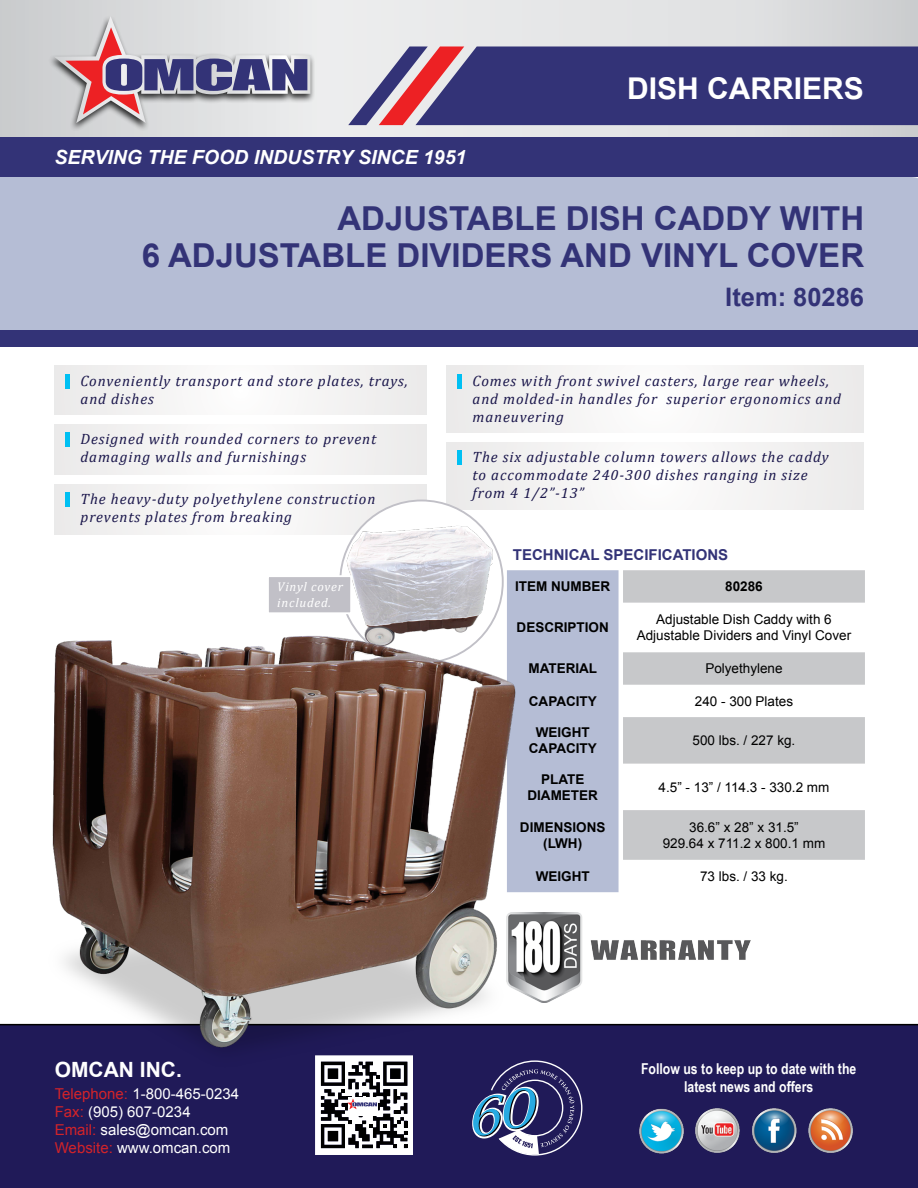
<style>
.page{position:relative;width:918px;height:1188px;background:#fff}
.page>*{position:absolute;margin:0;border:0;box-sizing:border-box;transform-origin:0 0}
.t1{font:700 33px/36.6px "Arial";color:#337;text-align:right}
.t2{font:700 30px "Arial";color:#fff}
.t3{font:700 25.5px "Arial";color:#337}
.t4{font:700 21px "Arial";color:#fff}
.t5{font:italic 700 19.5px "Arial";color:#fff}
.t6{font:italic 15px/18px "Cambria";letter-spacing:.06em;color:#1a164b}
.t7{font:15px/18px "Arial";color:#fff}
.t8{font:700 15px/18px "Arial Narrow";color:#fff;text-align:center}
.t9{font:700 15px "Arial";color:#337}
.t10{font:13.5px/16.2px "Arial";color:#000;text-align:center}
.t11{font:700 13.5px/16.2px "Arial";color:#000;text-align:center}
.t12{font:italic 12.75px/15.3px "Cambria";letter-spacing:.06em;color:#fff}
.s1{color:#d2232a}
</style>
<div class="page">
<div style="left:54px;top:425px;width:372px;height:49px;background:#f4f3f3"></div>
<div style="left:54px;top:366px;width:372px;height:48px;background:#f4f3f3"></div>
<div style="left:0;top:176px;width:918px;height:154px;background:#b5bdd5"></div>
<div style="left:0;top:330px;width:918px;height:17px;background:#337"></div>
<svg style="left:0;top:0;width:918px;height:137px;background:#dedfe0"></svg>
<div style="left:0;top:137px;width:918px;height:39px;background:#337"></div>
<svg style="left:348px;top:46px;width:570px;height:79px;background:#4d457f"></svg>
<div style="left:48px;top:14px;width:268px;height:117px;background:#000;opacity:.8"></div>
<svg style="left:54px;top:16px;width:256px;height:107px;background:#b8adba"></svg>
<img style="left:543px;top:913px;width:208px;height:90px">
<hr style="left:65px;top:375px;width:4px;height:14px;background:#00c0f3">
<div style="left:507px;top:570px;width:112px;height:322px;background:#b5bdd5"></div>
<svg style="left:623px;top:570px;width:242px;height:290px;fill:#c7c8ca"></svg>
<hr style="left:65px;top:432px;width:4px;height:15px;background:#00c0f3">
<div style="left:54px;top:485px;width:372px;height:49px;background:#f5f4f4"></div>
<hr style="left:65px;top:492px;width:4px;height:15px;background:#00c0f3">
<div style="left:446px;top:442px;width:418px;height:67px;background:#f4f3f3"></div>
<div style="left:446px;top:366px;width:418px;height:66px;background:#f4f3f3"></div>
<hr style="left:457px;top:375px;width:4px;height:14px;background:#00c0f3">
<hr style="left:457px;top:450px;width:4px;height:15px;background:#00c0f3">
<div style="left:0;top:1024px;width:918px;height:164px;background:#201a58"></div>
<img style="left:636px;top:1097px;width:239px;height:66px">
<svg style="left:472px;top:1060px;width:110px;height:96px;background:#4a5282"></svg>
<svg style="left:315px;top:1090px;width:98px;height:65px"></svg>
<img style="left:340px;top:501px;width:163px;height:87px">
<img style="left:27px;top:588px;width:516px;height:502px">
<div style="left:267px;top:575px;width:85px;height:39px;background:#c1c0c7;border:2px solid #fff"></div>
<h3 class="t5" style="left:54px;top:144px;width:414px">SERVING THE FOOD INDUSTRY SINCE 1951</h3>
<h2 class="t2" style="left:627px;top:68px;width:238px">DISH CARRIERS</h2>
<h1 class="t1" style="left:142px;top:201px;width:724px">ADJUSTABLE DISH CADDY WITH<br>6 ADJUSTABLE DIVIDERS AND VINYL COVER</h1>
<h3 class="t3" style="left:725px;top:280px;width:140px">Item: 80286</h3>
<p class="t6" style="left:81px;top:371px;width:329px">Conveniently transport and store plates, trays, and dishes</p>
<p class="t6" style="left:81px;top:429px;width:297px">Designed with rounded corners to prevent damaging walls and furnishings</p>
<p class="t6" style="left:81px;top:489px;width:296px">The heavy-duty polyethylene construction prevents plates from breaking</p>
<p class="t12" style="left:277px;top:579px;width:67px">Vinyl cover included.</p>
<p class="t6" style="left:473px;top:371px;width:370px">Comes with front swivel casters, large rear wheels, and molded-in handles for superior ergonomics and maneuvering</p>
<p class="t6" style="left:473px;top:447px;width:358px">The six adjustable column towers allows the caddy to accommodate 240-300 dishes ranging in size from 4 1/2”-13”</p>
<p class="t9" style="left:513px;top:544px;width:217px">TECHNICAL SPECIFICATIONS</p>
<p class="t11" style="left:515px;top:579px;width:97px">ITEM NUMBER</p>
<p class="t11" style="left:725px;top:579px;width:39px">80286</p>
<p class="t11" style="left:517px;top:620px;width:94px">DESCRIPTION</p>
<p class="t10" style="left:637px;top:612px;width:216px">Adjustable Dish Caddy with 6<br>Adjustable Dividers and Vinyl Cover</p>
<p class="t11" style="left:528px;top:661px;width:70px">MATERIAL</p>
<p class="t10" style="left:705px;top:661px;width:79px">Polyethylene</p>
<p class="t11" style="left:529px;top:693px;width:69px">CAPACITY</p>
<p class="t10" style="left:695px;top:693px;width:100px">240 - 300 Plates</p>
<p class="t11" style="left:529px;top:725px;width:69px">WEIGHT<br>CAPACITY</p>
<p class="t10" style="left:693px;top:733px;width:104px">500 lbs. / 227 kg.</p>
<p class="t11" style="left:527px;top:771px;width:72px">PLATE<br>DIAMETER</p>
<p class="t10" style="left:659px;top:779px;width:172px">4.5” - 13” / 114.3 - 330.2 mm</p>
<p class="t11" style="left:520px;top:819px;width:87px">DIMENSIONS (LWH)</p>
<p class="t10" style="left:663px;top:819px;width:164px">36.6” x 28” x 31.5”<br>929.64 x 711.2 x 800.1 mm</p>
<p class="t11" style="left:536px;top:868px;width:55px">WEIGHT</p>
<p class="t10" style="left:700px;top:868px;width:89px">73 lbs. / 33 kg.</p>
<h3 class="t4" style="left:55px;top:1042px;width:129px">OMCAN INC.</h3>
<p class="t7" style="left:55px;top:1085px;width:186px"><span class="s1">Telephone:</span> 1-800-465-0234<br><span class="s1">Fax:</span> (905) 607-0234<br><span class="s1">Email:</span> sales@omcan.com<br><span class="s1">Website:</span> www.omcan.com</p>
<h3 class="t4" style="left:55px;top:1056px;width:129px">OMCAN INC.</h3>
<p class="t8" style="left:641px;top:1059px;width:217px">Follow us to keep up to date with the latest news and offers</p>
</div>
